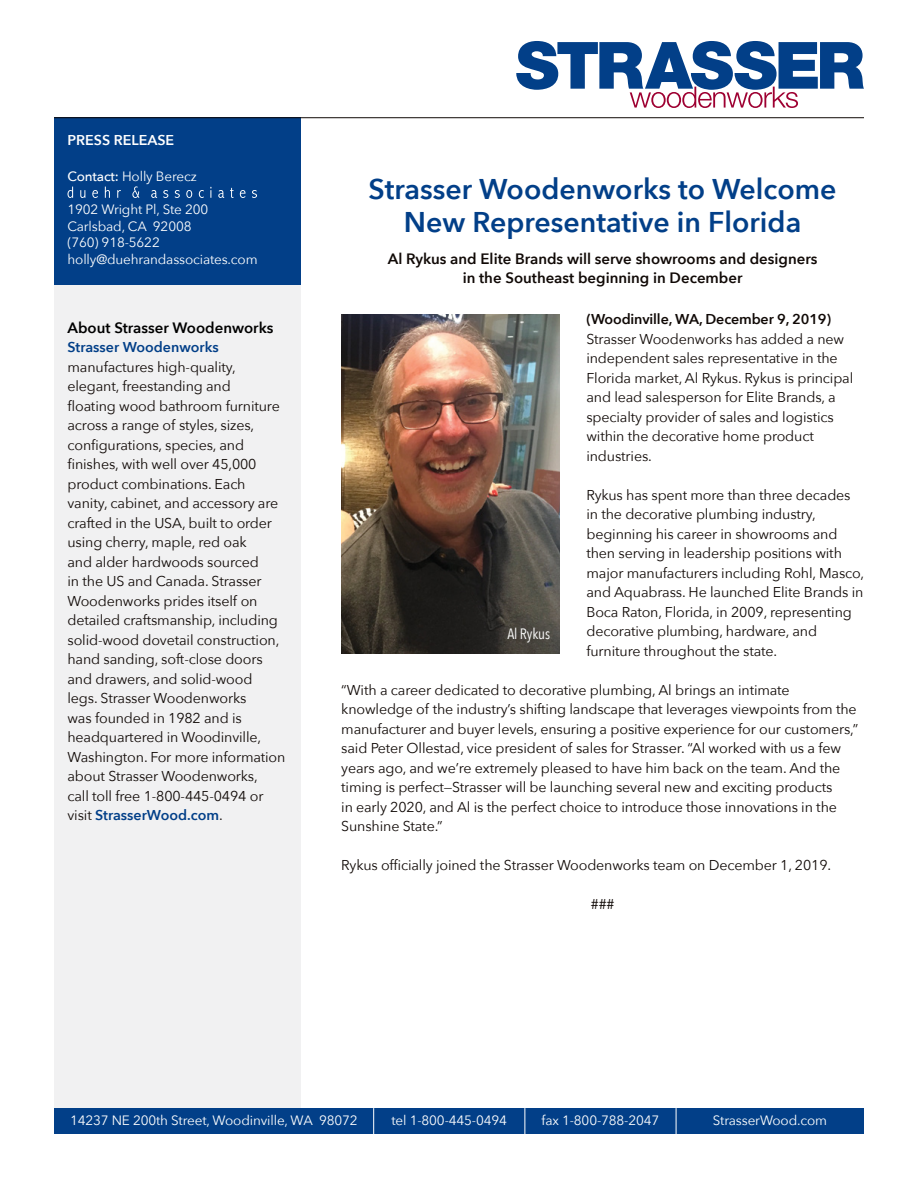
<style>
.page{position:relative;width:918px;height:1188px;background:#fff}
.page>*{position:absolute;margin:0;border:0;box-sizing:border-box;transform-origin:0 0}
.t1{font:600 28.5px/33px "Avenir Next";color:#023f88;text-align:center}
.t2{font:600 15px/18.8px "Avenir Next";color:#100906;text-align:center}
.t3{font:600 15px "Avenir Next";color:#000}
.t4{font:15px "Avenir Next Condensed";letter-spacing:-.01em;color:#fff}
.t5{font:14.25px/19.5px "Avenir Next";letter-spacing:-.01em;color:#100906}
.t6{font:600 14.25px "Avenir Next";letter-spacing:-.01em;color:#100906}
.t7{font:600 14.25px "Avenir Next";color:#023f88}
.t8{font:600 14.25px "Avenir Next";color:#fff}
.t9{font:13.5px/16.5px "Avenir Next";letter-spacing:-.01em;color:#fff}
.s1{font-weight:500}
.s2{font-weight:600;color:#023f88}
</style>
<div class="page">
<div style="left:54px;top:285px;width:246px;height:839px;background:#f1f1f2"></div>
<svg style="left:516px;top:41px;width:348px;height:67px"></svg>
<div style="left:54px;top:118px;width:246px;height:167px;background:#023f88"></div>
<svg style="left:68px;top:186px;width:189px;height:12px"></svg>
<hr style="left:54px;top:117px;width:810px;height:1px;background:#100906">
<div style="left:54px;top:1108px;width:810px;height:26px;background:#023f88"></div>
<svg style="left:373px;top:1108px;width:1px;height:26px"></svg>
<svg style="left:525px;top:1108px;width:1px;height:26px"></svg>
<svg style="left:676px;top:1108px;width:1px;height:26px"></svg>
<img style="left:341px;top:314px;width:218px;height:339px">
<p class="t8" style="left:68px;top:128px;width:108px">PRESS RELEASE</p>
<p class="t9" style="left:68px;top:168px;width:131px"><span class="s1">Contact:</span> Holly Berecz</p>
<p class="t9" style="left:68px;top:201px;width:192px">1902 Wright Pl, Ste 200<br>Carlsbad, CA 92008<br>(760) 918-5622 holly@duehrandassociates.com</p>
<p class="t3" style="left:68px;top:315px;width:207px">About Strasser Woodenworks</p>
<p class="t7" style="left:68px;top:335px;width:153px">Strasser Woodenworks</p>
<p class="t5" style="left:68px;top:356px;width:219px">manufactures high-quality, elegant, freestanding and<br>floating wood bathroom furniture across a range of styles, sizes, configurations, species, and finishes, with well over 45,000 product combinations. Each vanity, cabinet, and accessory are crafted in the USA, built to order using cherry, maple, red oak<br>and alder hardwoods sourced<br>in the US and Canada. Strasser<br>Woodenworks prides itself on detailed craftsmanship, including solid-wood dovetail construction, hand sanding, soft-close doors and drawers, and solid-wood legs. Strasser Woodenworks<br>was founded in 1982 and is headquartered in Woodinville,<br>Washington. For more information about Strasser Woodenworks,<br>call toll free 1-800-445-0494 or visit <span class="s2">StrasserWood.com</span>.</p>
<h1 class="t1" style="left:369px;top:172px;width:469px">Strasser Woodenworks to Welcome<br>New Representative in Florida</h1>
<p class="t2" style="left:388px;top:250px;width:431px">Al Rykus and Elite Brands will serve showrooms and designers in the Southeast beginning in December</p>
<p class="t6" style="left:586px;top:307px;width:246px">(Woodinville, WA, December 9, 2019)</p>
<p class="t5" style="left:586px;top:329px;width:268px">Strasser Woodenworks has added a new independent sales representative in the Florida market, Al Rykus. Rykus is principal and lead salesperson for Elite Brands, a specialty provider of sales and logistics within the decorative home product industries.</p>
<p class="t5" style="left:586px;top:484px;width:279px">Rykus has spent more than three decades in the decorative plumbing industry, beginning his career in showrooms and then serving in leadership positions with major manufacturers including Rohl, Masco, and Aquabrass. He launched Elite Brands in Boca Raton, Florida, in 2009, representing decorative plumbing, hardware, and furniture throughout the state.</p>
<p class="t5" style="left:341px;top:679px;width:518px">“With a career dedicated to decorative plumbing, Al brings an intimate knowledge of the industry’s shifting landscape that leverages viewpoints from the manufacturer and buyer levels, ensuring a positive experience for our customers,” said Peter Ollestad, vice president of sales for Strasser. “Al worked with us a few years ago, and we’re extremely pleased to have him back on the team. And the timing is perfect—Strasser will be launching several new and exciting products<br>in early 2020, and Al is the perfect choice to introduce those innovations in the Sunshine State.”</p>
<p class="t5" style="left:341px;top:855px;width:491px">Rykus officially joined the Strasser Woodenworks team on December 1, 2019.</p>
<p class="t5" style="left:591px;top:894px;width:25px">###</p>
<p class="t4" style="left:507px;top:621px;width:44px">Al Rykus</p>
<p class="t9" style="left:70px;top:1111px;width:289px">14237 NE 200th Street, Woodinville, WA 98072</p>
<p class="t9" style="left:391px;top:1111px;width:117px">tel 1-800-445-0494</p>
<p class="t9" style="left:542px;top:1111px;width:119px">fax 1-800-788-2047</p>
<p class="t9" style="left:713px;top:1111px;width:116px">StrasserWood.com</p>
</div>
